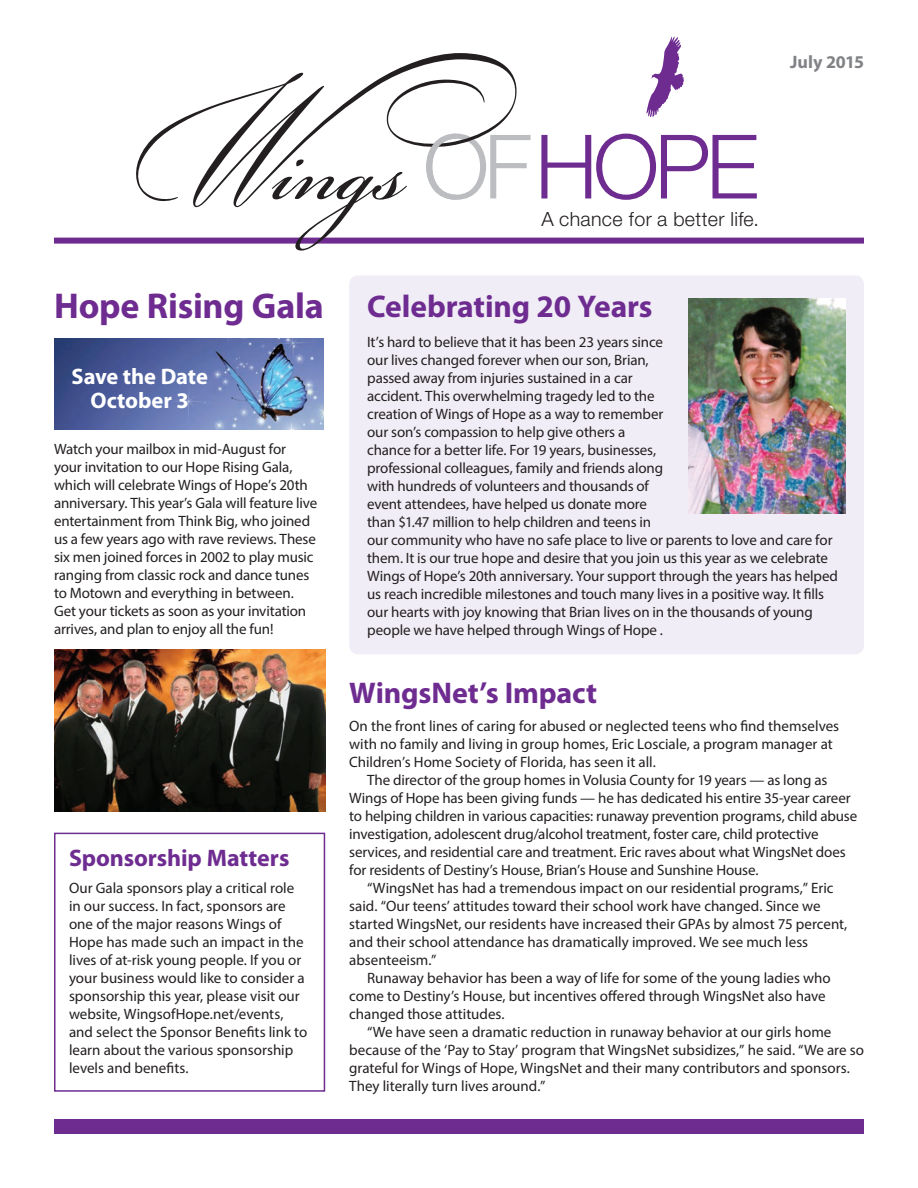
<style>
.page{position:relative;width:918px;height:1188px;background:#fff}
.page>*{position:absolute;margin:0;border:0;box-sizing:border-box;transform-origin:0 0}
.head-no_rule_above{font:700 36px "Myriad Pro";letter-spacing:-.005em;color:#6e2c91}
.head-no_rule_above-2{font:700 31.5px "Myriad Pro";letter-spacing:-.005em;color:#6e2c91}
.head-no_rule_above-3{font:700 30px "Myriad Pro";letter-spacing:-.005em;color:#6e2c91}
.head-no_rule_above-4{font:700 24px "Myriad Pro";letter-spacing:-.005em;color:#6e2c91}
.head-no_rule_above-5{font:700 22.5px "Myriad Pro";letter-spacing:-.005em;color:#fff}
.t1{font:300 19.65px "Helvetica Neue";letter-spacing:.02em;color:#231f20}
.head-no_rule_above-6{font:700 18px "Myriad Pro";letter-spacing:-.005em;color:#808285}
.body_copy{font:15px/18px "Myriad Pro";letter-spacing:-.01em;color:#231f20}
.head-no_rule_above-7{font:15px/18px "Myriad Pro";color:#231f20}
</style>
<div class="page">
<div style="left:54px;top:238px;width:810px;height:6px;background:#6e2c91"></div>
<div style="left:349px;top:275px;width:515px;height:379px;background:#f1edf6;border-radius:9px"></div>
<img style="left:688px;top:299px;width:157px;height:215px">
<svg style="left:272px;top:208px;width:135px;height:43px"></svg>
<svg style="left:541px;top:134px;width:216px;height:66px"></svg>
<svg style="left:136px;top:53px;width:381px;height:155px"></svg>
<svg style="left:426px;top:134px;width:105px;height:66px"></svg>
<svg style="left:646px;top:37px;width:38px;height:80px"></svg>
<div style="left:54px;top:1120px;width:810px;height:14px;background:#6e2c91"></div>
<img style="left:54px;top:338px;width:270px;height:91px">
<img style="left:54px;top:650px;width:271px;height:162px">
<div style="left:54px;top:833px;width:271px;height:259px;border:2px solid #6e2c91"></div>
<p class="head-no_rule_above-6" style="left:790px;top:50px;width:75px">July 2015</p>
<p class="head-no_rule_above" style="left:54px;top:282px;width:271px">Hope Rising Gala</p>
<p class="head-no_rule_above-5" style="left:72px;top:362px;width:138px">Save the Date</p>
<p class="head-no_rule_above-5" style="left:91px;top:386px;width:100px">October 3</p>
<p class="body_copy" style="left:54px;top:440px;width:265px">Watch your mailbox in mid-August for your invitation to our Hope Rising Gala, which will celebrate Wings of Hope’s 20th anniversary. This year’s Gala will feature live entertainment from Think Big, who joined us a few years ago with rave reviews. These six men joined forces in 2002 to play music ranging from classic rock and dance tunes to Motown and everything in between.<br>Get your tickets as soon as your invitation arrives, and plan to enjoy all the fun!</p>
<p class="head-no_rule_above-4" style="left:69px;top:842px;width:222px">Sponsorship Matters</p>
<p class="head-no_rule_above-7" style="left:69px;top:878px;width:240px">Our Gala sponsors play a critical role in our success. In fact, sponsors are one of the major reasons Wings of Hope has made such an impact in the lives of at-risk young people. If you or your business would like to consider a sponsorship this year, please visit our website, WingsofHope.net/events, and select the Sponsor Benefits link to learn about the various sponsorship levels and benefits.</p>
<p class="t1" style="left:541px;top:203px;width:219px">A chance for a better life.</p>
<p class="head-no_rule_above-2" style="left:367px;top:286px;width:287px">Celebrating 20 Years</p>
<p class="body_copy" style="left:367px;top:333px;width:472px">It’s hard to believe that it has been 23 years since<br>our lives changed forever when our son, Brian,<br>passed away from injuries sustained in a car<br>accident. This overwhelming tragedy led to the<br>creation of Wings of Hope as a way to remember<br>our son’s compassion to help give others a<br>chance for a better life. For 19 years, businesses,<br>professional colleagues, family and friends along<br>with hundreds of volunteers and thousands of<br>event attendees, have helped us donate more<br>than $1.47 million to help children and teens in<br>our community who have no safe place to live or parents to love and care for them. It is our true hope and desire that you join us this year as we celebrate Wings of Hope’s 20th anniversary. Your support through the years has helped us reach incredible milestones and touch many lives in a positive way. It fills our hearts with joy knowing that Brian lives on in the thousands of young people we have helped through Wings of Hope .</p>
<p class="head-no_rule_above-3" style="left:349px;top:673px;width:249px">WingsNet’s Impact</p>
<p class="body_copy" style="left:349px;top:717px;width:491px">On the front lines of caring for abused or neglected teens who find themselves with no family and living in group homes, Eric Losciale, a program manager at<br>Children’s Home Society of Florida, has seen it all.</p>
<p class="body_copy" style="left:349px;top:771px;width:510px;text-indent:18px">The director of the group homes in Volusia County for 19 years — as long as Wings of Hope has been giving funds — he has dedicated his entire 35-year career to helping children in various capacities: runaway prevention programs, child abuse investigation, adolescent drug/alcohol treatment, foster care, child protective services, and residential care and treatment. Eric raves about what WingsNet does for residents of Destiny’s House, Brian’s House and Sunshine House.</p>
<p class="body_copy" style="left:349px;top:879px;width:500px;text-indent:18px">“WingsNet has had a tremendous impact on our residential programs,” Eric said. “Our teens’ attitudes toward their school work have changed. Since we started WingsNet, our residents have increased their GPAs by almost 75 percent, and their school attendance has dramatically improved. We see much less absenteeism.”</p>
<p class="body_copy" style="left:349px;top:969px;width:483px;text-indent:18px">Runaway behavior has been a way of life for some of the young ladies who come to Destiny’s House, but incentives offered through WingsNet also have changed those attitudes.</p>
<p class="body_copy" style="left:349px;top:1023px;width:516px;text-indent:18px">“We have seen a dramatic reduction in runaway behavior at our girls home because of the ‘Pay to Stay’ program that WingsNet subsidizes,” he said. “We are so grateful for Wings of Hope, WingsNet and their many contributors and sponsors.<br>They literally turn lives around.”</p>
</div>
